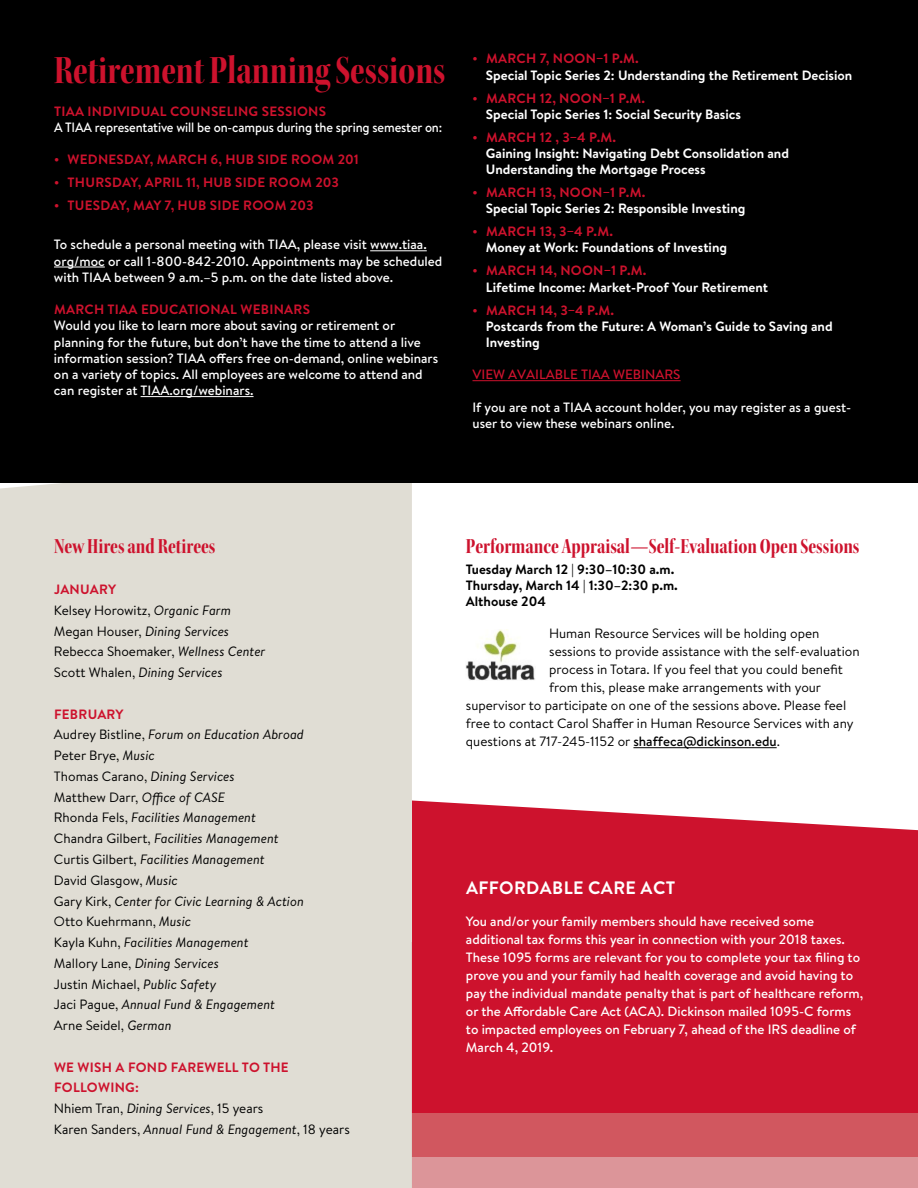
<style>
.page{position:relative;width:918px;height:1188px;background:#fff}
.page>*{position:absolute;margin:0;border:0;box-sizing:border-box;transform-origin:0 0}
.t1{font:42px "Kepler Std Bold Cn Disp";color:#cd122d}
.t2{font:22.5px "Kepler Std Bold Cn Disp";color:#cd122d}
.t3{font:700 18px "Brandon Text";letter-spacing:.02em;color:#fff}
.t4{font:500 13.5px/18px "Brandon Text";color:#fff}
.t5{font:13.5px/20.7px "Brandon Text";color:#000}
.t6{font:italic 13.5px/20.7px "Brandon Text";color:#000}
.t7{font:700 13.5px/16.2px "Brandon Text";color:#fff}
.t8{font:700 13.5px "Brandon Text";letter-spacing:.02em;color:#cd122d}
.t9{font:700 13.5px/16.2px "Brandon Text";color:#000}
.t10{font:500 13.5px "Brandon Text";color:#fff;scale:.95 1}
.t11{font:500 13.5px "Brandon Text";color:#cd122d}
.s1{font-weight:700;color:#cd122d}
.s2{font-style:italic}
.s3{font-weight:700;font-style:normal;color:#cd122d}
.s4{font-style:normal}
.s5{font-weight:500}
</style>
<div class="page">
<div style="left:412px;top:801px;width:506px;height:312px;background:#cd122d"></div>
<div style="left:0;top:943px;width:442px;height:245px;background:#cd122d"></div>
<div style="left:0;top:1113px;width:918px;height:75px;background:#d1575f"></div>
<div style="left:0;top:1157px;width:918px;height:31px;background:#dc9599"></div>
<div style="left:0;top:483px;width:412px;height:705px;background:#e0ddd4"></div>
<div style="left:0;top:0;width:918px;height:483px;background:#000"></div>
<hr style="left:370px;top:250px;width:57px;height:1px;background:#fff">
<hr style="left:54px;top:267px;width:51px;height:1px;background:#fff">
<hr style="left:141px;top:396px;width:113px;height:1px;background:#fff">
<hr style="left:472px;top:380px;width:209px;height:1px;background:#cd122d">
<hr style="left:633px;top:747px;width:144px;height:1px;background:#000">
<img style="left:466px;top:630px;width:69px;height:50px">
<h1 class="t1" style="left:54px;top:47px;width:393px">Retirement Planning Sessions</h1>
<p class="t8" style="left:54px;top:102px;width:274px">TIAA INDIVIDUAL COUNSELING SESSIONS</p>
<p class="t10" style="left:54px;top:118px;width:410px">A TIAA representative will be on-campus during the spring semester on:</p>
<p class="t8" style="left:54px;top:150px;width:306px">• WEDNESDAY, MARCH 6, HUB SIDE ROOM 201</p>
<p class="t8" style="left:54px;top:173px;width:286px">• THURSDAY, APRIL 11, HUB SIDE ROOM 203</p>
<p class="t8" style="left:54px;top:196px;width:261px">• TUESDAY, MAY 7, HUB SIDE ROOM 203</p>
<p class="t4" style="left:54px;top:236px;width:390px;line-height:16.2px">To schedule a personal meeting with TIAA, please visit www.tiaa. org/moc or call 1-800-842-2010. Appointments may be scheduled with TIAA between 9 a.m.–5 p.m. on the date listed above.</p>
<p class="t8" style="left:54px;top:300px;width:257px">MARCH TIAA EDUCATIONAL WEBINARS</p>
<p class="t4" style="left:54px;top:317px;width:386px;line-height:16.2px">Would you like to learn more about saving or retirement or planning for the future, but don’t have the time to attend a live information session? TIAA offers free on-demand, online webinars on a variety of topics. All employees are welcome to attend and can register at TIAA.org/webinars.</p>
<p class="t8" style="left:473px;top:49px;width:168px">• MARCH 7, NOON–1 P.M.</p>
<p class="t7" style="left:486px;top:67px;width:368px">Special Topic Series 2: Understanding the Retirement Decision</p>
<p class="t8" style="left:473px;top:89px;width:174px">• MARCH 12, NOON–1 P.M.</p>
<p class="t7" style="left:486px;top:106px;width:257px">Special Topic Series 1: Social Security Basics</p>
<p class="t8" style="left:473px;top:128px;width:145px">• MARCH 12 , 3–4 P.M.</p>
<p class="t7" style="left:486px;top:145px;width:305px">Gaining Insight: Navigating Debt Consolidation and<br>Understanding the Mortgage Process</p>
<p class="t8" style="left:473px;top:183px;width:174px">• MARCH 13, NOON–1 P.M.</p>
<p class="t7" style="left:486px;top:200px;width:261px">Special Topic Series 2: Responsible Investing</p>
<p class="t8" style="left:473px;top:222px;width:142px">• MARCH 13, 3–4 P.M.</p>
<p class="t7" style="left:486px;top:239px;width:243px">Money at Work: Foundations of Investing</p>
<p class="t8" style="left:473px;top:261px;width:175px">• MARCH 14, NOON–1 P.M.</p>
<p class="t7" style="left:486px;top:279px;width:284px">Lifetime Income: Market-Proof Your Retirement</p>
<p class="t8" style="left:473px;top:300px;width:143px">• MARCH 14, 3–4 P.M.</p>
<p class="t7" style="left:486px;top:318px;width:348px">Postcards from the Future: A Woman’s Guide to Saving and<br>Investing</p>
<p class="t11" style="left:472px;top:365px;width:210px">VIEW AVAILABLE TIAA WEBINARS</p>
<p class="t4" style="left:472px;top:399px;width:380px;line-height:16.2px">If you are not a TIAA account holder, you may register as a guest&shy;user to view these webinars online.</p>
<h2 class="t2" style="left:54px;top:533px;width:163px">New Hires and Retirees</h2>
<p class="t5" style="left:54px;top:579px;width:213px"><span class="s1">JANUARY<br></span>Kelsey Horowitz, <span class="s2">Organic Farm<br></span>Megan Houser, <span class="s2">Dining Services<br></span>Rebecca Shoemaker, <span class="s2">Wellness Center<br></span>Scott Whalen, <span class="s2">Dining Services</span></p>
<p class="t6" style="left:54px;top:703px;width:251px"><span class="s3">FEBRUARY<br></span><span class="s4">Audrey Bistline,</span> Forum on Education Abroad<br><span class="s4">Peter Brye,</span> Music<br><span class="s4">Thomas Carano,</span> Dining Services<br><span class="s4">Matthew Darr,</span> Office of CASE<br><span class="s4">Rhonda Fels,</span> Facilities Management<br><span class="s4">Chandra Gilbert,</span> Facilities Management<br><span class="s4">Curtis Gilbert,</span> Facilities Management<br><span class="s4">David Glasgow,</span> Music<br><span class="s4">Gary Kirk,</span> Center for Civic Learning &amp; Action<br><span class="s4">Otto Kuehrmann,</span> Music<br><span class="s4">Kayla Kuhn,</span> Facilities Management<br><span class="s4">Mallory Lane,</span> Dining Services<br><span class="s4">Justin Michael,</span> Public Safety<br><span class="s4">Jaci Pague,</span> Annual Fund &amp; Engagement<br><span class="s4">Arne Seidel,</span> German</p>
<p class="t5" style="left:54px;top:1056px;width:297px"><span class="s1">WE WISH A FOND FAREWELL TO THE<br>FOLLOWING:<br></span>Nhiem Tran, <span class="s2">Dining Services</span>, 15 years<br>Karen Sanders, <span class="s2">Annual Fund &amp; Engagement</span>, 18 years</p>
<h2 class="t2" style="left:466px;top:533px;width:395px">Performance Appraisal—Self-Evaluation Open Sessions</h2>
<p class="t9" style="left:466px;top:560px;width:214px">Tuesday March 12 | 9:30–10:30 a.m.<br>Thursday, March 14 | 1:30–2:30 p.m.<br>Althouse 204</p>
<p class="t5" style="left:549px;top:623px;width:272px">Human Resource Services will be holding open</p>
<p class="t5" style="left:549px;top:641px;width:312px">sessions to provide assistance with the self-evaluation</p>
<p class="t5" style="left:549px;top:659px;width:295px">process in Totara. If you feel that you could benefit</p>
<p class="t5" style="left:549px;top:677px;width:274px">from this, please make arrangements with your</p>
<p class="t5" style="left:466px;top:695px;width:382px">supervisor to participate on one of the sessions above. Please feel</p>
<p class="t5" style="left:466px;top:713px;width:389px">free to contact Carol Shaffer in Human Resource Services with any</p>
<p class="t5" style="left:466px;top:731px;width:316px">questions at 717-245-1152 or <span class="s5">shaffeca@dickinson.edu</span>.</p>
<h3 class="t3" style="left:466px;top:875px;width:211px">AFFORDABLE CARE ACT</h3>
<p class="t4" style="left:466px;top:912px;width:399px">You and/or your family members should have received some additional tax forms this year in connection with your 2018 taxes.<br>These 1095 forms are relevant for you to complete your tax filing to prove you and your family had health coverage and avoid having to pay the individual mandate penalty that is part of healthcare reform, or the Affordable Care Act (ACA). Dickinson mailed 1095-C forms to impacted employees on February 7, ahead of the IRS deadline of March 4, 2019.</p>
</div>
